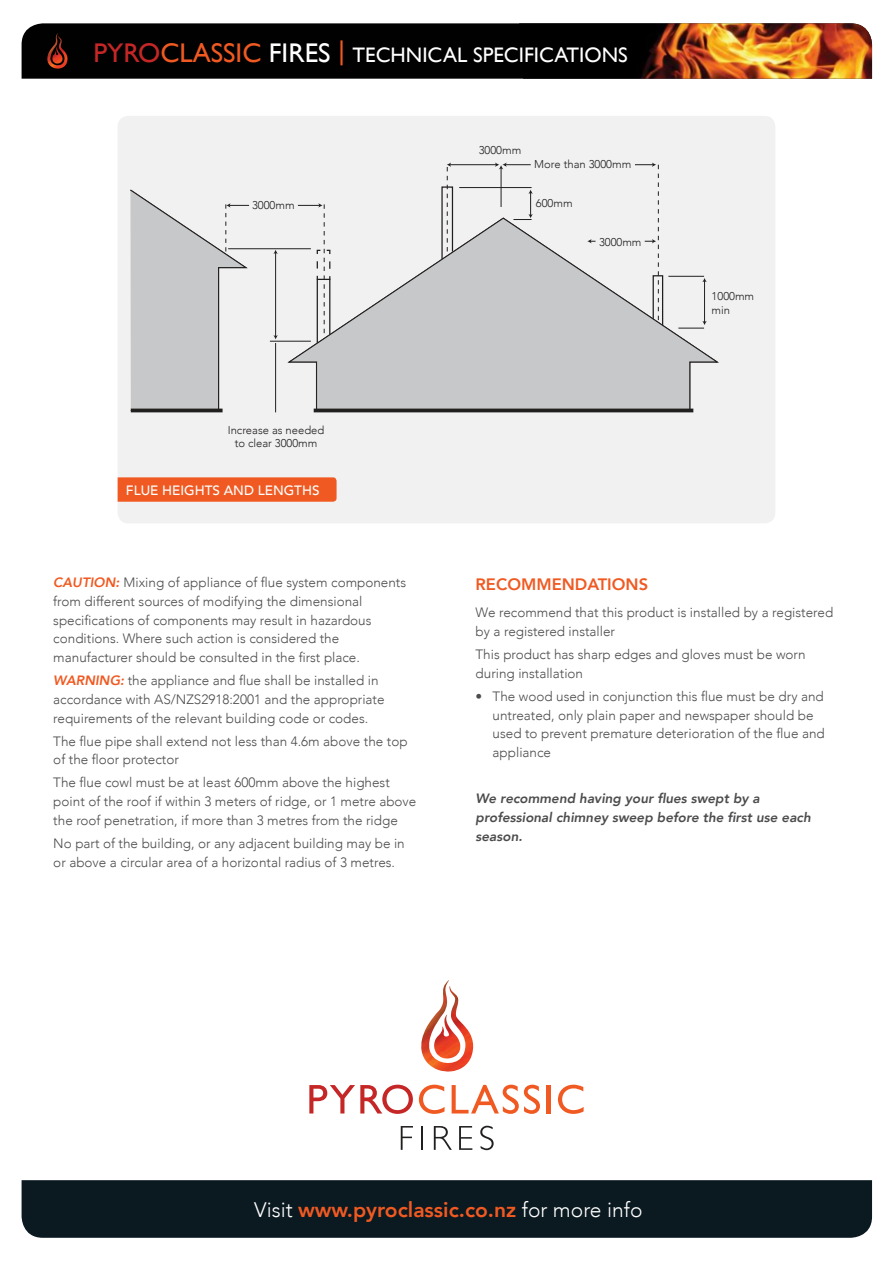
<style>
.page{position:relative;width:893px;height:1263px;background:#fff}
.page>*{position:absolute;margin:0;border:0;box-sizing:border-box;transform-origin:0 0}
.t1{font:21px "Gill Sans";color:#fff}
.t2{font:800 21px "Avenir";color:#f05a22}
.t3{font:800 16.5px "Avenir";color:#f05a22}
.t4{font:300 13.5px/18.8px "Avenir";color:#4c4c4e}
.t5{font:italic 800 13.5px/18.8px "Avenir";color:#4c4c4e}
.t6{font:500 13.5px "Avenir";color:#fff}
.t7{font:300 11.25px/13.5px "Avenir";color:#221f1f}
.s1{font-size:27px;color:#c52726}
.s2{font-size:27px;color:#f05a22}
.s3{font-size:27px}
.s4{font-weight:800;font-style:italic;color:#f05a22}
.s5{font-weight:300;color:#fff}
</style>
<div class="page">
<div style="left:22px;top:23px;width:497px;height:56px;background:#020101"></div>
<img style="left:519px;top:23px;width:353px;height:56px">
<img style="left:47px;top:33px;width:21px;height:36px">
<div style="left:118px;top:116px;width:657px;height:407px;background:#f1f1f2;border-radius:11px"></div>
<hr style="left:450px;top:164px;width:48px;height:1px;background:#221f1f">
<hr style="left:459px;top:187px;width:73px;height:1px;background:#221f1f">
<hr style="left:501px;top:168px;width:1px;height:39px;background:#221f1f">
<svg style="left:495px;top:162px;width:36px;height:7px"></svg>
<svg style="left:528px;top:190px;width:5px;height:27px"></svg>
<svg style="left:441px;top:162px;width:13px;height:55px"></svg>
<svg style="left:635px;top:162px;width:24px;height:52px"></svg>
<hr style="left:228px;top:248px;width:83px;height:1px;background:#221f1f">
<hr style="left:270px;top:341px;width:41px;height:1px;background:#221f1f">
<svg style="left:298px;top:203px;width:27px;height:14px"></svg>
<hr style="left:275px;top:253px;width:1px;height:84px;background:#221f1f">
<hr style="left:275px;top:343px;width:1px;height:69px;background:#221f1f">
<svg style="left:273px;top:250px;width:5px;height:4px"></svg>
<svg style="left:273px;top:335px;width:5px;height:4px"></svg>
<svg style="left:118px;top:477px;width:219px;height:25px;background:#f05e28"></svg>
<svg style="left:287px;top:217px;width:431px;height:193px"></svg>
<svg style="left:130px;top:189px;width:120px;height:222px"></svg>
<hr style="left:131px;top:409px;width:92px;height:3px;background:#221f1f">
<hr style="left:314px;top:409px;width:379px;height:3px;background:#221f1f">
<div style="left:22px;top:1180px;width:850px;height:58px;background:#0b1921"></div>
<svg style="left:309px;top:1085px;width:104px;height:29px"></svg>
<svg style="left:419px;top:1085px;width:26px;height:29px"></svg>
<svg style="left:452px;top:1085px;width:88px;height:29px"></svg>
<hr style="left:547px;top:1085px;width:4px;height:28px;background:#f05a22">
<svg style="left:558px;top:1085px;width:26px;height:29px"></svg>
<svg style="left:401px;top:1126px;width:12px;height:24px"></svg>
<hr style="left:421px;top:1126px;width:2px;height:24px;background:#221f1f">
<svg style="left:434px;top:1126px;width:18px;height:24px"></svg>
<svg style="left:459px;top:1126px;width:13px;height:24px"></svg>
<svg style="left:480px;top:1126px;width:14px;height:24px"></svg>
<img style="left:421px;top:980px;width:52px;height:92px">
<h1 class="t1" style="left:94px;top:46px;width:536px"><span class="s1">PYRO</span><span class="s2">CLASSIC</span> <span class="s3">FIRES</span> <span class="s2">|</span> TECHNICAL SPECIFICATIONS</h1>
<p class="t7" style="left:252px;top:200px;width:44px">3000mm</p>
<p class="t7" style="left:228px;top:424px;width:98px;text-align:center">Increase as needed to clear 3000mm</p>
<p class="t6" style="left:126px;top:482px;width:195px">FLUE HEIGHTS AND LENGTHS</p>
<p class="t4" style="left:53px;top:573px;width:354px"><span class="s4">CAUTION:</span> Mixing of appliance of flue system components from different sources of modifying the dimensional specifications of components may result in hazardous conditions. Where such action is considered the manufacturer should be consulted in the first place.</p>
<p class="t4" style="left:53px;top:671px;width:333px"><span class="s4">WARNING:</span> the appliance and flue shall be installed in accordance with AS/NZS2918:2001 and the appropriate requirements of the relevant building code or codes.</p>
<p class="t4" style="left:53px;top:732px;width:356px">The flue pipe shall extend not less than 4.6m above the top of the floor protector</p>
<p class="t4" style="left:53px;top:773px;width:365px">The flue cowl must be at least 600mm above the highest point of the roof if within 3 meters of ridge, or 1 metre above the roof penetration, if more than 3 metres from the ridge</p>
<p class="t4" style="left:53px;top:834px;width:353px">No part of the building, or any adjacent building may be in or above a circular area of a horizontal radius of 3 metres.</p>
<p class="t7" style="left:479px;top:144px;width:44px">3000mm</p>
<p class="t7" style="left:534px;top:159px;width:99px">More than 3000mm</p>
<p class="t7" style="left:536px;top:197px;width:38px">600mm</p>
<p class="t7" style="left:599px;top:236px;width:44px">3000mm</p>
<p class="t7" style="left:712px;top:290px;width:44px">1000mm min</p>
<p class="t3" style="left:476px;top:578px;width:174px">RECOMMENDATIONS</p>
<p class="t4" style="left:476px;top:603px;width:359px">We recommend that this product is installed by a registered by a registered installer</p>
<p class="t4" style="left:476px;top:645px;width:331px">This product has sharp edges and gloves must be worn during installation</p>
<p class="t4" style="left:493px;top:687px;width:334px;text-indent:-17px">• The wood used in conjunction this flue must be dry and untreated, only plain paper and newspaper should be used to prevent premature deterioration of the flue and appliance</p>
<p class="t5" style="left:476px;top:789px;width:337px">We recommend having your flues swept by a professional chimney sweep before the first use each season.</p>
<h1 class="t2" style="left:254px;top:1201px;width:390px"><span class="s5">Visit</span> www.pyroclassic.co.nz <span class="s5">for more info</span></h1>
</div>
